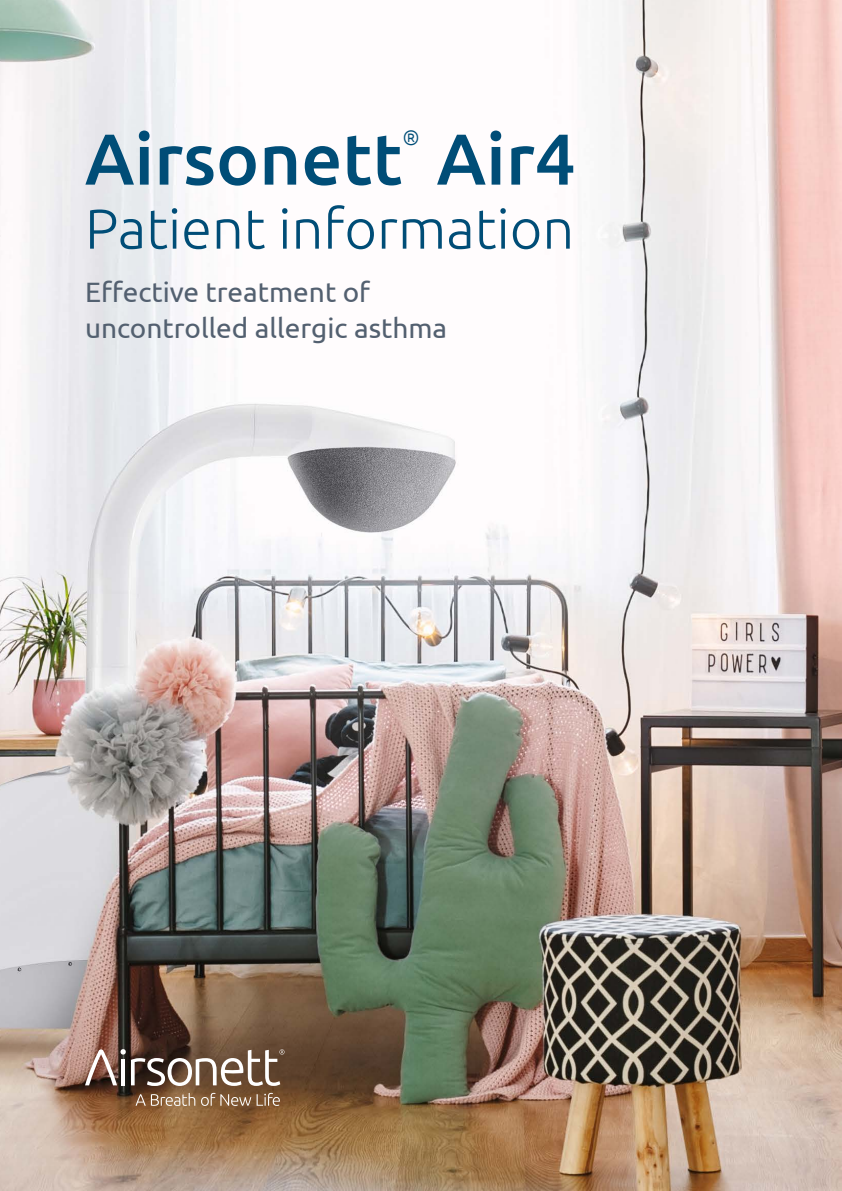
<style>
.page{position:relative;width:842px;height:1191px;background:#fff}
.page>*{position:absolute;margin:0;border:0;box-sizing:border-box;transform-origin:0 0}
.t1{font:500 72px "Ubuntu";color:#004d77}
.t2{font:300 56px "Ubuntu";color:#004d77}
.t3{font:28px/36px "Ubuntu";color:#536070}
.t4{font:300 21px "Ubuntu";color:#004d77}
</style>
<div class="page">
<img style="left:0;top:0;width:842px;height:1191px">
<svg style="left:85px;top:1049px;width:199px;height:37px"></svg>
<svg style="left:136px;top:1092px;width:59px;height:13px"></svg>
<svg style="left:201px;top:1092px;width:50px;height:14px"></svg>
<svg style="left:257px;top:1092px;width:23px;height:13px"></svg>
<h1 class="t1" style="left:85px;top:113px;width:319px">Airsonett</h1>
<p class="t4" style="left:403px;top:124px;width:19px">®</p>
<h1 class="t1" style="left:437px;top:113px;width:141px">Air4</h1>
<h2 class="t2" style="left:85px;top:195px;width:491px">Patient information</h2>
<p class="t3" style="left:85px;top:273px;width:364px">Effective treatment of uncontrolled allergic asthma</p>
</div>
